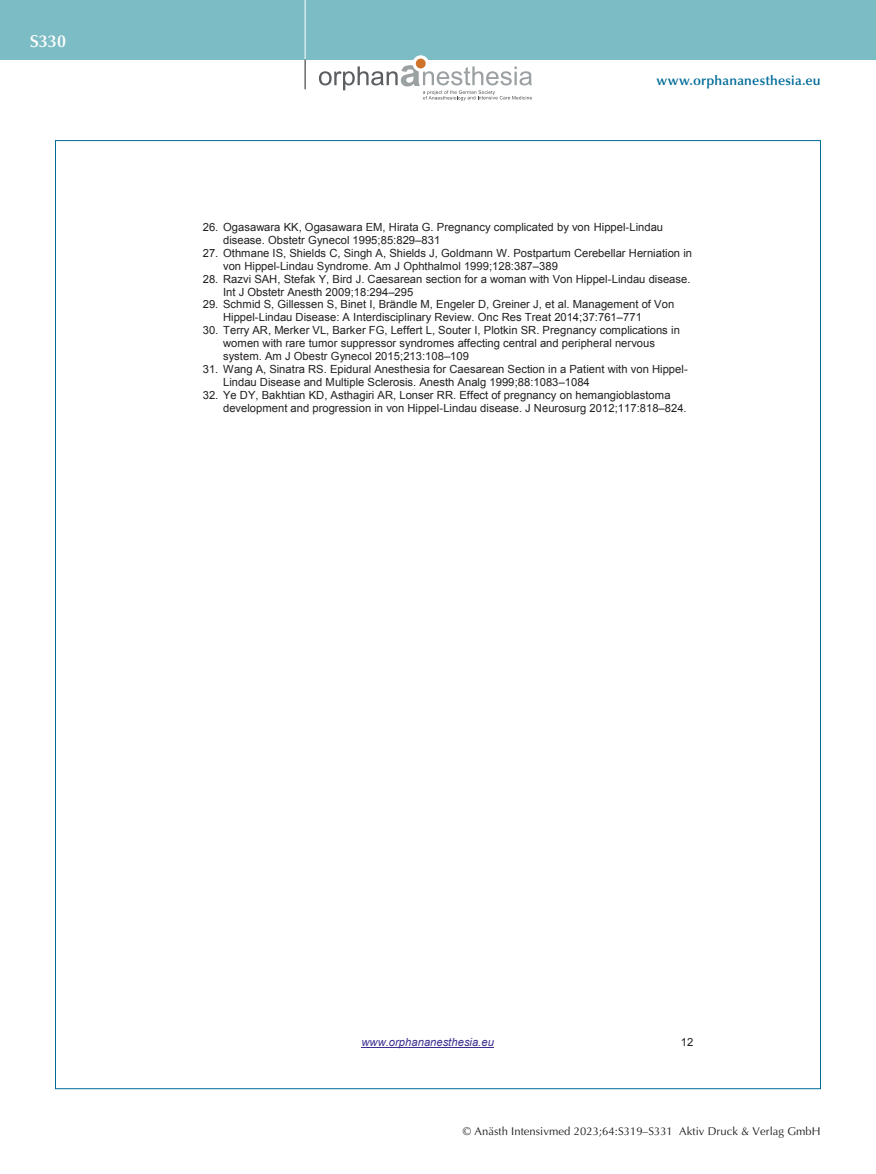
<style>
.page{position:relative;width:876px;height:1174px;background:#fff}
.page>*{position:absolute;margin:0;border:0;box-sizing:border-box;transform-origin:0 0}
.t1{font:600 17.25px "Optima";color:#fff}
.t2{font:600 13.5px "Optima";letter-spacing:.015em;color:#006b98}
.t3{font:11.25px/12.9px "Arial";color:#231f20}
.t4{font:11.25px "Optima";letter-spacing:.005em;color:#231f20}
.t5{font:italic 11.25px "Arial";color:#3c2f92}
</style>
<div class="page">
<div style="left:0;top:0;width:876px;height:60px;background:#7cbcc5"></div>
<hr style="left:305px;top:0;width:1px;height:60px;background:#fff">
<svg style="left:305px;top:60px;width:1px;height:29px"></svg>
<svg style="left:412px;top:55px;width:17px;height:17px"></svg>
<div style="left:416px;top:59px;width:10px;height:9px;background:#d0732a;border-radius:50%"></div>
<svg style="left:319px;top:65px;width:213px;height:35px"></svg>
<hr style="left:361px;top:1047px;width:133px;height:1px;background:#3c2f92">
<h1 class="t1" style="left:30px;top:31px;width:38px">S330</h1>
<p class="t2" style="left:656px;top:73px;width:166px">www.orphananesthesia.eu</p>
<p class="t3" style="left:223px;top:220px;width:441px;text-indent:-20px">26. Ogasawara KK, Ogasawara EM, Hirata G. Pregnancy complicated by von Hippel-Lindau disease. Obstetr Gynecol 1995;85:829–831</p>
<p class="t3" style="left:223px;top:246px;width:470px;text-indent:-20px">27. Othmane IS, Shields C, Singh A, Shields J, Goldmann W. Postpartum Cerebellar Herniation in von Hippel-Lindau Syndrome. Am J Ophthalmol 1999;128:387–389</p>
<p class="t3" style="left:223px;top:272px;width:469px;text-indent:-20px">28. Razvi SAH, Stefak Y, Bird J. Caesarean section for a woman with Von Hippel-Lindau disease.<br>Int J Obstetr Anesth 2009;18:294–295</p>
<p class="t3" style="left:223px;top:298px;width:453px;text-indent:-20px">29. Schmid S, Gillessen S, Binet I, Brändle M, Engeler D, Greiner J, et al. Management of Von<br>Hippel-Lindau Disease: A Interdisciplinary Review. Onc Res Treat 2014;37:761–771</p>
<p class="t3" style="left:223px;top:324px;width:458px;text-indent:-20px">30. Terry AR, Merker VL, Barker FG, Leffert L, Souter I, Plotkin SR. Pregnancy complications in women with rare tumor suppressor syndromes affecting central and peripheral nervous system. Am J Obestr Gynecol 2015;213:108–109</p>
<p class="t3" style="left:223px;top:363px;width:466px;text-indent:-20px">31. Wang A, Sinatra RS. Epidural Anesthesia for Caesarean Section in a Patient with von Hippel-<br>Lindau Disease and Multiple Sclerosis. Anesth Analg 1999;88:1083–1084</p>
<p class="t3" style="left:223px;top:389px;width:465px;text-indent:-20px">32. Ye DY, Bakhtian KD, Asthagiri AR, Lonser RR. Effect of pregnancy on hemangioblastoma development and progression in von Hippel-Lindau disease. J Neurosurg 2012;117:818–824.</p>
<p class="t5" style="left:361px;top:1035px;width:134px">www.orphananesthesia.eu</p>
<p class="t3" style="left:681px;top:1036px;width:14px">12</p>
<p class="t4" style="left:463px;top:1125px;width:359px">© Anästh Intensivmed 2023;64:S319–S331 Aktiv Druck &amp; Verlag GmbH</p>
</div>
